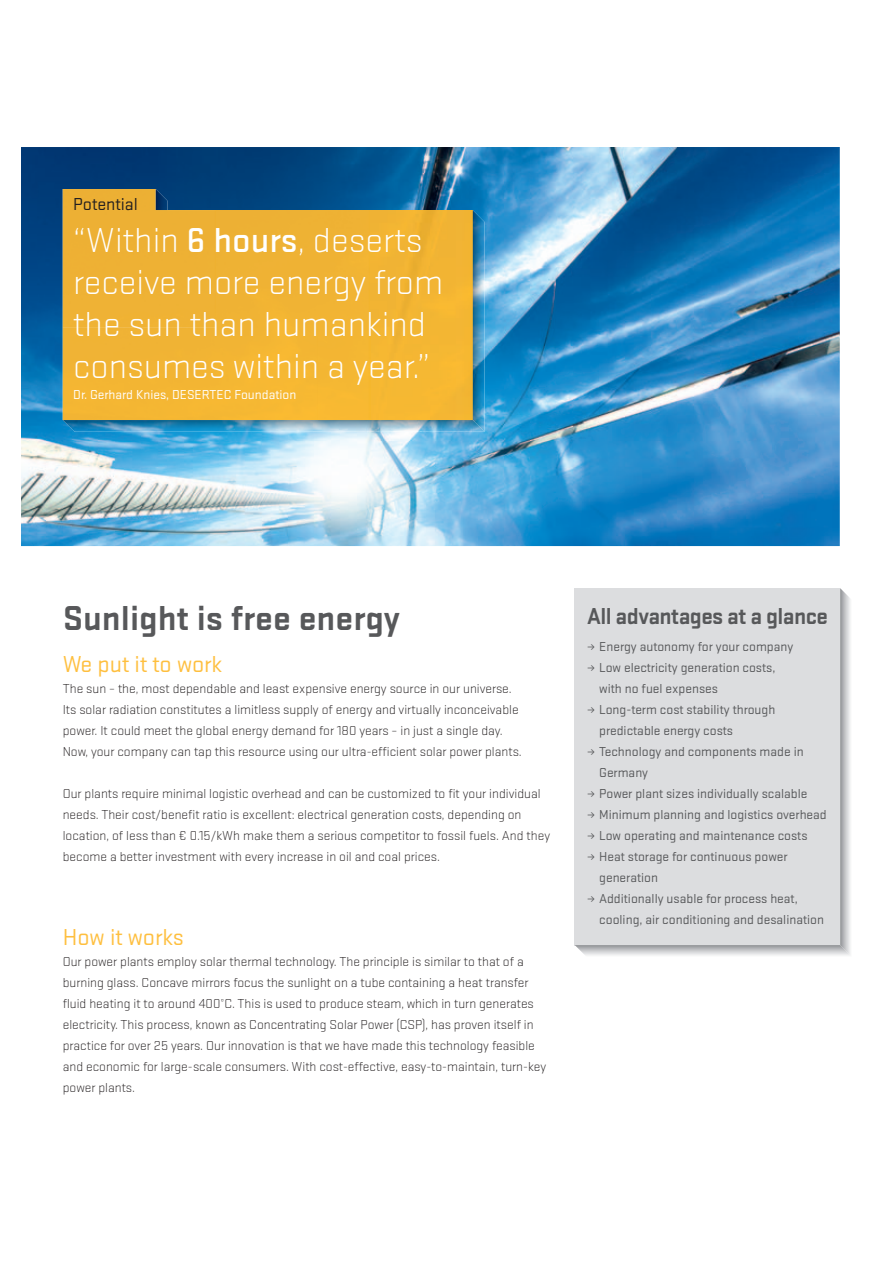
<style>
.page{position:relative;width:893px;height:1263px;background:#fff}
.page>*{position:absolute;margin:0;border:0;box-sizing:border-box;transform-origin:0 0}
.t1{font:300 36px/42px "Stratum 2";color:#fff}
.t2{font:700 36px "Stratum 2";color:#57585a}
.t3{font:24px "Stratum 2";color:#febf3f}
.t4{font:700 24px "Stratum 2";letter-spacing:-.025em;color:#57585a}
.t5{font:18px "Stratum 2";color:#231f20}
.t6{font:300 13.5px/21px "Stratum 2";color:#231f20}
.t7{font:13.5px "Stratum 2";color:#57585a}
.t8{font:13.5px "Stratum 2";color:#fff}
.s1{font-weight:500}
</style>
<div class="page">
<img style="left:21px;top:147px;width:819px;height:399px">
<div style="left:575px;top:588px;width:276px;height:368px;background:#dcdddf"></div>
<div style="left:63px;top:189px;width:154px;height:138px;background:#eeb134"></div>
<div style="left:216px;top:210px;width:154px;height:117px;background:#efb234"></div>
<div style="left:370px;top:210px;width:103px;height:210px;background:#f3b633"></div>
<div style="left:63px;top:327px;width:307px;height:93px;background:#f4b633"></div>
<img style="left:473px;top:210px;width:11px;height:210px">
<img style="left:63px;top:420px;width:421px;height:12px">
<img style="left:63px;top:420px;width:410px;height:1px">
<img style="left:156px;top:189px;width:11px;height:21px">
<h3 class="t5" style="left:73px;top:192px;width:66px">Potential</h3>
<h1 class="t1" style="left:73px;top:218px;width:372px">“Within <span class="s1">6 hours</span>, deserts receive more energy from the sun than humankind consumes within a year.”</h1>
<p class="t8" style="left:73px;top:386px;width:225px">Dr. Gerhard Knies, DESERTEC Foundation</p>
<h1 class="t2" style="left:63px;top:593px;width:339px">Sunlight is free energy</h1>
<h2 class="t3" style="left:63px;top:648px;width:161px">We put it to work</h2>
<p class="t6" style="left:63px;top:678px;width:461px">The sun – the, most dependable and least expensive energy source in our universe.<br>Its solar radiation constitutes a limitless supply of energy and virtually inconceivable power. It could meet the global energy demand for 180 years – in just a single day.<br>Now, your company can tap this resource using our ultra-efficient solar power plants.</p>
<p class="t6" style="left:63px;top:783px;width:489px">Our plants require minimal logistic overhead and can be customized to fit your individual needs. Their cost/benefit ratio is excellent: electrical generation costs, depending on location, of less than € 0.15/kWh make them a serious competitor to fossil fuels. And they become a better investment with every increase in oil and coal prices.</p>
<h2 class="t3" style="left:63px;top:921px;width:123px">How it works</h2>
<p class="t6" style="left:63px;top:951px;width:485px">Our power plants employ solar thermal technology. The principle is similar to that of a burning glass. Concave mirrors focus the sunlight on a tube containing a heat transfer fluid heating it to around 400°C. This is used to produce steam, which in turn generates electricity. This process, known as Concentrating Solar Power (CSP), has proven itself in practice for over 25 years. Our innovation is that we have made this technology feasible and economic for large-scale consumers. With cost-effective, easy-to-maintain, turn-key power plants.</p>
<h2 class="t4" style="left:587px;top:599px;width:242px">All advantages at a glance</h2>
<p class="t7" style="left:587px;top:638px;width:208px">≥ Energy autonomy for your company</p>
<p class="t7" style="left:587px;top:659px;width:190px">≥ Low electricity generation costs,</p>
<p class="t7" style="left:599px;top:680px;width:120px">with no fuel expenses</p>
<p class="t7" style="left:587px;top:701px;width:190px">≥ Long-term cost stability through</p>
<p class="t7" style="left:599px;top:722px;width:135px">predictable energy costs</p>
<p class="t7" style="left:587px;top:743px;width:218px">≥ Technology and components made in</p>
<p class="t7" style="left:599px;top:764px;width:50px">Germany</p>
<p class="t7" style="left:587px;top:785px;width:222px">≥ Power plant sizes individually scalable</p>
<p class="t7" style="left:587px;top:806px;width:241px">≥ Minimum planning and logistics overhead</p>
<p class="t7" style="left:587px;top:827px;width:222px">≥ Low operating and maintenance costs</p>
<p class="t7" style="left:587px;top:848px;width:202px">≥ Heat storage for continuous power</p>
<p class="t7" style="left:599px;top:869px;width:60px">generation</p>
<p class="t7" style="left:587px;top:890px;width:212px">≥ Additionally usable for process heat,</p>
<p class="t7" style="left:599px;top:911px;width:226px">cooling, air conditioning and desalination</p>
</div>
